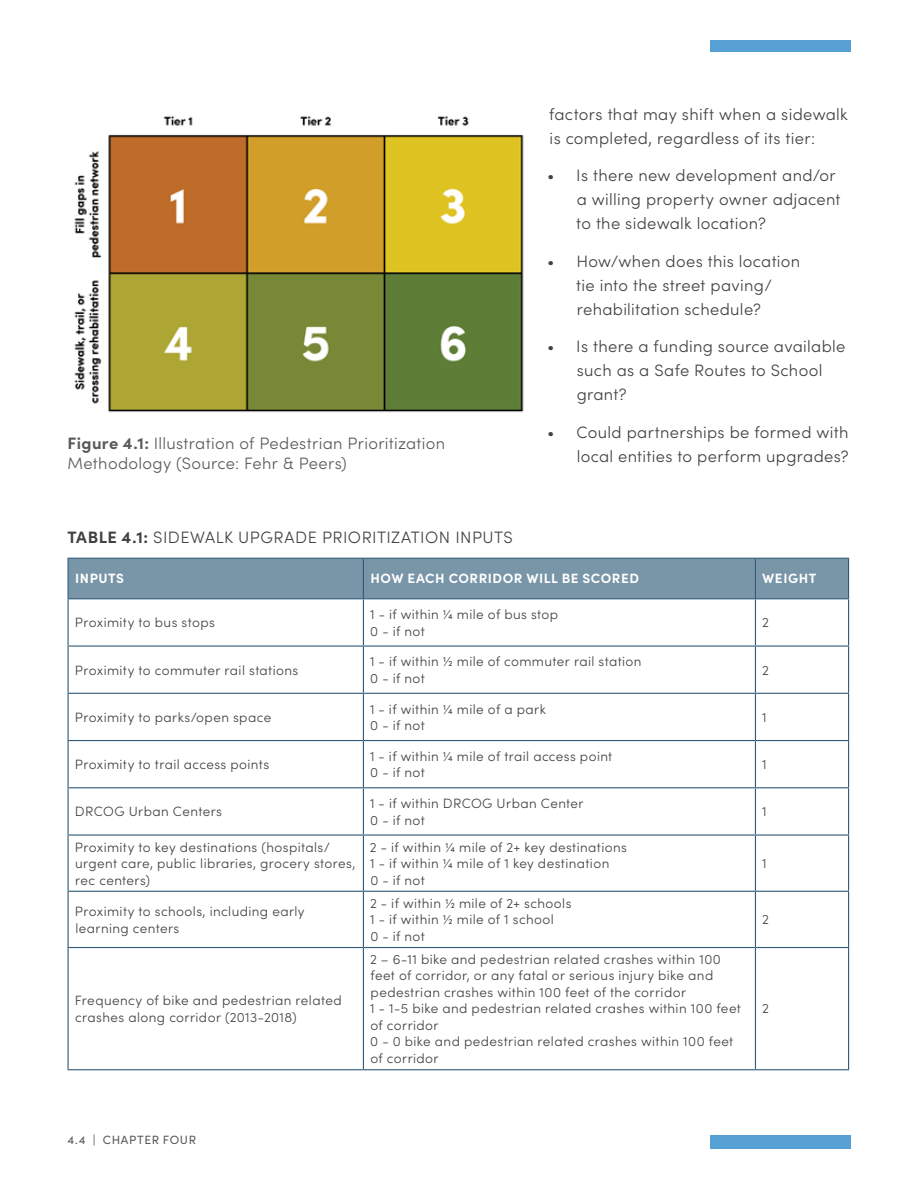
<style>
.page{position:relative;width:918px;height:1188px;background:#fff}
.page>*{position:absolute;margin:0;border:0;box-sizing:border-box;transform-origin:0 0}
.t1{font:300 16.5px/24px "Sofia Pro";letter-spacing:.02em;color:#414042}
.t2{font:300 16.5px/19.8px "Sofia Pro";letter-spacing:.02em;color:#58595b}
.t3{font:700 16.5px "Sofia Pro";color:#414042}
.t4{font:300 13.5px/16.5px "Sofia Pro";letter-spacing:.03em;color:#414042}
.t5{font:700 13.5px "Sofia Pro";letter-spacing:.04em;color:#fff}
.t6{font:12px "Sofia Pro";color:#58595b}
.s1{font-weight:700}
</style>
<div class="page">
<div style="left:710px;top:1136px;width:140px;height:13px;background:#56a0d3"></div>
<div style="left:710px;top:40px;width:140px;height:12px;background:#56a0d3"></div>
<div style="left:69px;top:559px;width:779px;height:39px;background:#7995a8"></div>
<hr style="left:68px;top:558px;width:295px;height:1px;background:#315b78">
<hr style="left:68px;top:559px;width:1px;height:39px;background:#315b78">
<hr style="left:363px;top:558px;width:392px;height:1px;background:#315b78">
<hr style="left:363px;top:559px;width:1px;height:39px;background:#315b78">
<hr style="left:755px;top:558px;width:94px;height:1px;background:#315b78">
<hr style="left:755px;top:559px;width:1px;height:39px;background:#315b78">
<hr style="left:848px;top:559px;width:1px;height:39px;background:#315b78">
<hr style="left:68px;top:598px;width:295px;height:1px;background:#315b78">
<hr style="left:363px;top:598px;width:392px;height:1px;background:#315b78">
<hr style="left:755px;top:598px;width:94px;height:1px;background:#315b78">
<hr style="left:68px;top:599px;width:1px;height:46px;background:#315b78">
<hr style="left:363px;top:599px;width:1px;height:46px;background:#315b78">
<hr style="left:755px;top:599px;width:1px;height:46px;background:#315b78">
<hr style="left:848px;top:599px;width:1px;height:46px;background:#315b78">
<hr style="left:68px;top:645px;width:295px;height:2px;background:#315b78">
<hr style="left:68px;top:647px;width:1px;height:46px;background:#315b78">
<hr style="left:363px;top:645px;width:392px;height:2px;background:#315b78">
<hr style="left:363px;top:647px;width:1px;height:46px;background:#315b78">
<hr style="left:755px;top:645px;width:94px;height:2px;background:#315b78">
<hr style="left:755px;top:647px;width:1px;height:46px;background:#315b78">
<hr style="left:848px;top:647px;width:1px;height:46px;background:#315b78">
<hr style="left:68px;top:693px;width:295px;height:1px;background:#315b78">
<hr style="left:68px;top:694px;width:1px;height:46px;background:#315b78">
<hr style="left:363px;top:693px;width:392px;height:1px;background:#315b78">
<hr style="left:363px;top:694px;width:1px;height:46px;background:#315b78">
<hr style="left:755px;top:693px;width:94px;height:1px;background:#315b78">
<hr style="left:755px;top:694px;width:1px;height:46px;background:#315b78">
<hr style="left:848px;top:694px;width:1px;height:46px;background:#315b78">
<hr style="left:68px;top:740px;width:295px;height:1px;background:#315b78">
<hr style="left:68px;top:741px;width:1px;height:46px;background:#315b78">
<hr style="left:363px;top:740px;width:392px;height:1px;background:#315b78">
<hr style="left:363px;top:741px;width:1px;height:46px;background:#315b78">
<hr style="left:755px;top:740px;width:94px;height:1px;background:#315b78">
<hr style="left:755px;top:741px;width:1px;height:46px;background:#315b78">
<hr style="left:848px;top:741px;width:1px;height:46px;background:#315b78">
<hr style="left:68px;top:787px;width:295px;height:1px;background:#315b78">
<hr style="left:68px;top:788px;width:1px;height:46px;background:#315b78">
<hr style="left:363px;top:787px;width:392px;height:1px;background:#315b78">
<hr style="left:363px;top:788px;width:1px;height:46px;background:#315b78">
<hr style="left:755px;top:787px;width:94px;height:1px;background:#315b78">
<hr style="left:755px;top:788px;width:1px;height:46px;background:#315b78">
<hr style="left:848px;top:788px;width:1px;height:46px;background:#315b78">
<hr style="left:68px;top:834px;width:295px;height:2px;background:#315b78">
<hr style="left:68px;top:836px;width:1px;height:55px;background:#315b78">
<hr style="left:363px;top:834px;width:392px;height:2px;background:#315b78">
<hr style="left:363px;top:836px;width:1px;height:55px;background:#315b78">
<hr style="left:755px;top:834px;width:94px;height:2px;background:#315b78">
<hr style="left:755px;top:836px;width:1px;height:55px;background:#315b78">
<hr style="left:848px;top:836px;width:1px;height:55px;background:#315b78">
<hr style="left:68px;top:891px;width:295px;height:1px;background:#315b78">
<hr style="left:68px;top:892px;width:1px;height:55px;background:#315b78">
<hr style="left:363px;top:891px;width:392px;height:1px;background:#315b78">
<hr style="left:363px;top:892px;width:1px;height:55px;background:#315b78">
<hr style="left:755px;top:891px;width:94px;height:1px;background:#315b78">
<hr style="left:755px;top:892px;width:1px;height:55px;background:#315b78">
<hr style="left:848px;top:892px;width:1px;height:55px;background:#315b78">
<hr style="left:68px;top:947px;width:295px;height:1px;background:#315b78">
<hr style="left:68px;top:948px;width:1px;height:121px;background:#315b78">
<hr style="left:363px;top:947px;width:392px;height:1px;background:#315b78">
<hr style="left:363px;top:948px;width:1px;height:121px;background:#315b78">
<hr style="left:755px;top:947px;width:94px;height:1px;background:#315b78">
<hr style="left:755px;top:948px;width:1px;height:121px;background:#315b78">
<hr style="left:848px;top:948px;width:1px;height:121px;background:#315b78">
<hr style="left:68px;top:1069px;width:295px;height:1px;background:#315b78">
<hr style="left:363px;top:1069px;width:392px;height:1px;background:#315b78">
<hr style="left:755px;top:1069px;width:94px;height:1px;background:#315b78">
<img style="left:74px;top:115px;width:450px;height:298px">
<p class="t2" style="left:68px;top:433px;width:379px"><span class="s1">Figure 4.1:</span> Illustration of Pedestrian Prioritization<br>Methodology (Source: Fehr &amp; Peers)</p>
<p class="t1" style="left:549px;top:101px;width:300px">factors that may shift when a sidewalk is completed, regardless of its tier:</p>
<p class="t1" style="left:576px;top:163px;width:266px;text-indent:-29px">• Is there new development and/or a willing property owner adjacent to the sidewalk location?</p>
<p class="t1" style="left:547px;top:248px;width:255px;text-align:center">• How/when does this location tie into the street paving/ rehabilitation schedule?</p>
<p class="t1" style="left:577px;top:334px;width:270px;text-indent:-29px">• Is there a funding source available such as a Safe Routes to School grant?</p>
<p class="t1" style="left:547px;top:419px;width:303px;text-align:right">• Could partnerships be formed with local entities to perform upgrades?</p>
<p class="t3" style="left:67px;top:524px;width:20px">Table</p>
<p class="t1" style="left:122px;top:524px;width:393px"><span class="s1">4.1:</span> SIDEWALK UPGRADE PRIORITIZATION INPUTS</p>
<p class="t5" style="left:75px;top:568px;width:50px">INPUTS</p>
<p class="t5" style="left:371px;top:568px;width:270px">HOW EACH CORRIDOR WILL BE SCORED</p>
<p class="t5" style="left:762px;top:568px;width:56px">WEIGHT</p>
<p class="t4" style="left:75px;top:614px;width:141px">Proximity to bus stops</p>
<p class="t4" style="left:370px;top:605px;width:190px">1 - if within ¼ mile of bus stop<br>0 - if not</p>
<p class="t4" style="left:762px;top:614px;width:8px">2</p>
<p class="t4" style="left:75px;top:661px;width:225px">Proximity to commuter rail stations</p>
<p class="t4" style="left:370px;top:653px;width:273px">1 - if within ½ mile of commuter rail station<br>0 - if not</p>
<p class="t4" style="left:762px;top:661px;width:8px">2</p>
<p class="t4" style="left:75px;top:708px;width:198px">Proximity to parks/open space</p>
<p class="t4" style="left:370px;top:700px;width:177px">1 - if within ¼ mile of a park<br>0 - if not</p>
<p class="t4" style="left:762px;top:708px;width:6px">1</p>
<p class="t4" style="left:75px;top:755px;width:196px">Proximity to trail access points</p>
<p class="t4" style="left:370px;top:747px;width:244px">1 - if within ¼ mile of trail access point<br>0 - if not</p>
<p class="t4" style="left:762px;top:755px;width:6px">1</p>
<p class="t4" style="left:75px;top:803px;width:149px">DRCOG Urban Centers</p>
<p class="t4" style="left:370px;top:794px;width:215px">1 - if within DRCOG Urban Center<br>0 - if not</p>
<p class="t4" style="left:762px;top:803px;width:6px">1</p>
<p class="t4" style="left:75px;top:838px;width:282px">Proximity to key destinations (hospitals/ urgent care, public libraries, grocery stores, rec centers)</p>
<p class="t4" style="left:370px;top:838px;width:258px">2 - if within ¼ mile of 2+ key destinations<br>1 - if within ¼ mile of 1 key destination<br>0 - if not</p>
<p class="t4" style="left:762px;top:854px;width:6px">1</p>
<p class="t4" style="left:75px;top:902px;width:231px">Proximity to schools, including early learning centers</p>
<p class="t4" style="left:370px;top:894px;width:203px">2 - if within ½ mile of 2+ schools<br>1 - if within ½ mile of 1 school<br>0 - if not</p>
<p class="t4" style="left:75px;top:992px;width:268px">Frequency of bike and pedestrian related crashes along corridor (2013-2018)</p>
<p class="t4" style="left:370px;top:950px;width:372px">2 – 6-11 bike and pedestrian related crashes within 100 feet of corridor, or any fatal or serious injury bike and pedestrian crashes within 100 feet of the corridor<br>1 - 1-5 bike and pedestrian related crashes within 100 feet of corridor<br>0 - 0 bike and pedestrian related crashes within 100 feet of corridor</p>
<p class="t4" style="left:762px;top:911px;width:8px">2</p>
<p class="t4" style="left:762px;top:1000px;width:8px">2</p>
<p class="t6" style="left:68px;top:1131px;width:53px">4.4 | CHAPTER</p>
<p class="t6" style="left:163px;top:1131px;width:17px">FOUR</p>
</div>
